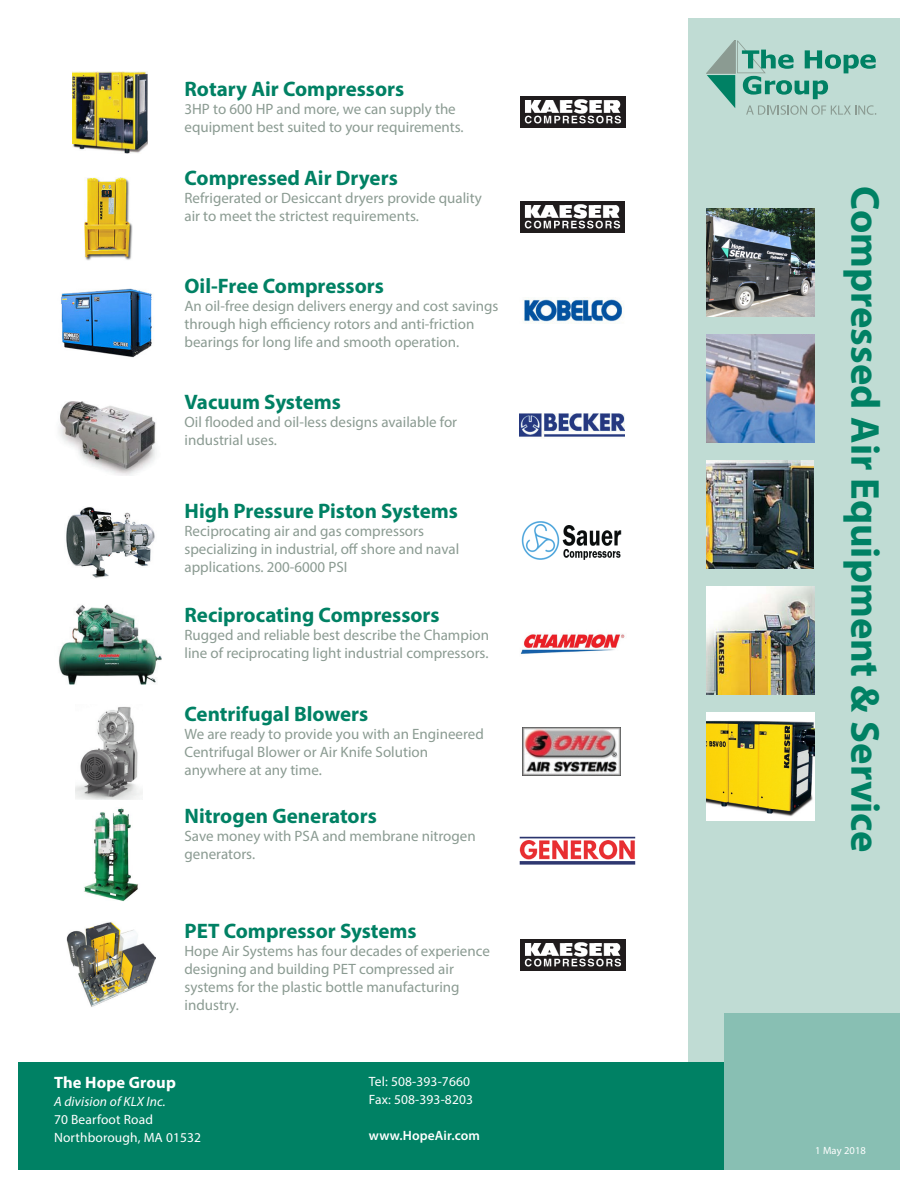
<style>
.page{position:relative;width:918px;height:1188px;background:#fff}
.page>*{position:absolute;margin:0;border:0;box-sizing:border-box;transform-origin:0 0}
.t1{font:700 40.5px "Myriad Pro";color:#008164}
.t2{font:700 21px "Myriad Pro";color:#008164}
.t3{font:700 16.5px "Myriad Pro";letter-spacing:.01em;color:#fff}
.t4{font:15px/18px "Myriad Pro";color:#8b9b92}
.t5{font:13.5px "Myriad Pro";letter-spacing:.01em;color:#fff}
.t6{font:italic 13.5px/18px "Myriad Pro";letter-spacing:.01em;color:#fff}
.t7{font:600 13.5px "Myriad Pro";letter-spacing:.01em;color:#fff}
.t8{font:10.5px "Myriad Pro";letter-spacing:.01em;color:#fff}
.s1{font-style:normal}
</style>
<div class="page">
<div style="left:688px;top:18px;width:212px;height:1152px;background:#c0dcd4"></div>
<div style="left:18px;top:1062px;width:882px;height:108px;background:#008164"></div>
<div style="left:724px;top:1014px;width:176px;height:156px;background:#88bfb3"></div>
<img style="left:706px;top:712px;width:108px;height:108px">
<img style="left:706px;top:208px;width:108px;height:108px">
<img style="left:706px;top:334px;width:108px;height:108px">
<img style="left:706px;top:460px;width:107px;height:108px">
<img style="left:706px;top:586px;width:108px;height:108px">
<img style="left:519px;top:836px;width:117px;height:29px">
<img style="left:72px;top:72px;width:75px;height:82px">
<img style="left:58px;top:604px;width:104px;height:81px">
<img style="left:66px;top:507px;width:89px;height:71px">
<img style="left:520px;top:96px;width:105px;height:32px">
<img style="left:520px;top:201px;width:105px;height:32px">
<img style="left:520px;top:939px;width:105px;height:32px">
<img style="left:520px;top:634px;width:105px;height:20px">
<img style="left:523px;top:727px;width:98px;height:48px">
<img style="left:59px;top:401px;width:97px;height:74px">
<img style="left:520px;top:413px;width:104px;height:24px">
<img style="left:84px;top:177px;width:49px;height:83px">
<img style="left:84px;top:808px;width:54px;height:93px">
<img style="left:75px;top:706px;width:67px;height:93px">
<img style="left:521px;top:521px;width:101px;height:39px">
<img style="left:66px;top:922px;width:90px;height:85px">
<img style="left:61px;top:288px;width:91px;height:70px">
<img style="left:524px;top:299px;width:98px;height:25px">
<svg style="left:707px;top:40px;width:169px;height:75px"></svg>
<p class="t2" style="left:184px;top:76px;width:221px">Rotary Air Compressors</p>
<p class="t4" style="left:184px;top:100px;width:281px">3HP to 600 HP and more, we can supply the equipment best suited to your requirements.</p>
<p class="t2" style="left:184px;top:164px;width:215px">Compressed Air Dryers</p>
<p class="t4" style="left:184px;top:189px;width:299px">Refrigerated or Desiccant dryers provide quality air to meet the strictest requirements.</p>
<p class="t2" style="left:184px;top:272px;width:201px">Oil-Free Compressors</p>
<p class="t4" style="left:184px;top:297px;width:316px">An oil-free design delivers energy and cost savings through high efficiency rotors and anti-friction bearings for long life and smooth operation.</p>
<p class="t2" style="left:184px;top:388px;width:158px">Vacuum Systems</p>
<p class="t4" style="left:184px;top:413px;width:274px">Oil flooded and oil-less designs available for industrial uses.</p>
<p class="t2" style="left:184px;top:497px;width:275px">High Pressure Piston Systems</p>
<p class="t4" style="left:184px;top:522px;width:276px">Reciprocating air and gas compressors specializing in industrial, off shore and naval applications. 200-6000 PSI</p>
<p class="t2" style="left:184px;top:602px;width:257px">Reciprocating Compressors</p>
<p class="t4" style="left:184px;top:626px;width:306px">Rugged and reliable best describe the Champion line of reciprocating light industrial compressors.</p>
<p class="t2" style="left:184px;top:700px;width:185px">Centrifugal Blowers</p>
<p class="t4" style="left:184px;top:724px;width:301px">We are ready to provide you with an Engineered<br>Centrifugal Blower or Air Knife Solution anywhere at any time.</p>
<p class="t2" style="left:184px;top:803px;width:194px">Nitrogen Generators</p>
<p class="t4" style="left:184px;top:827px;width:293px">Save money with PSA and membrane nitrogen generators.</p>
<p class="t2" style="left:184px;top:917px;width:234px">PET Compressor Systems</p>
<p class="t4" style="left:184px;top:941px;width:307px">Hope Air Systems has four decades of experience designing and building PET compressed air systems for the plastic bottle manufacturing industry.</p>
<p class="t3" style="left:54px;top:1072px;width:123px">The Hope Group</p>
<p class="t6" style="left:54px;top:1092px;width:113px">A division of KLX Inc.<br><span class="s1">70 Bearfoot Road</span></p>
<p class="t5" style="left:54px;top:1129px;width:149px">Northborough, MA 01532</p>
<p class="t5" style="left:369px;top:1073px;width:103px">Tel: 508-393-7660</p>
<p class="t5" style="left:369px;top:1091px;width:106px">Fax: 508-393-8203</p>
<p class="t7" style="left:369px;top:1126px;width:112px">www.HopeAir.com</p>
<p class="t1" style="left:892px;top:186px;width:668px;rotate:90deg">Compressed Air Equipment &amp; Service</p>
<p class="t8" style="left:815px;top:1144px;width:52px">1 May 2018</p>
</div>
